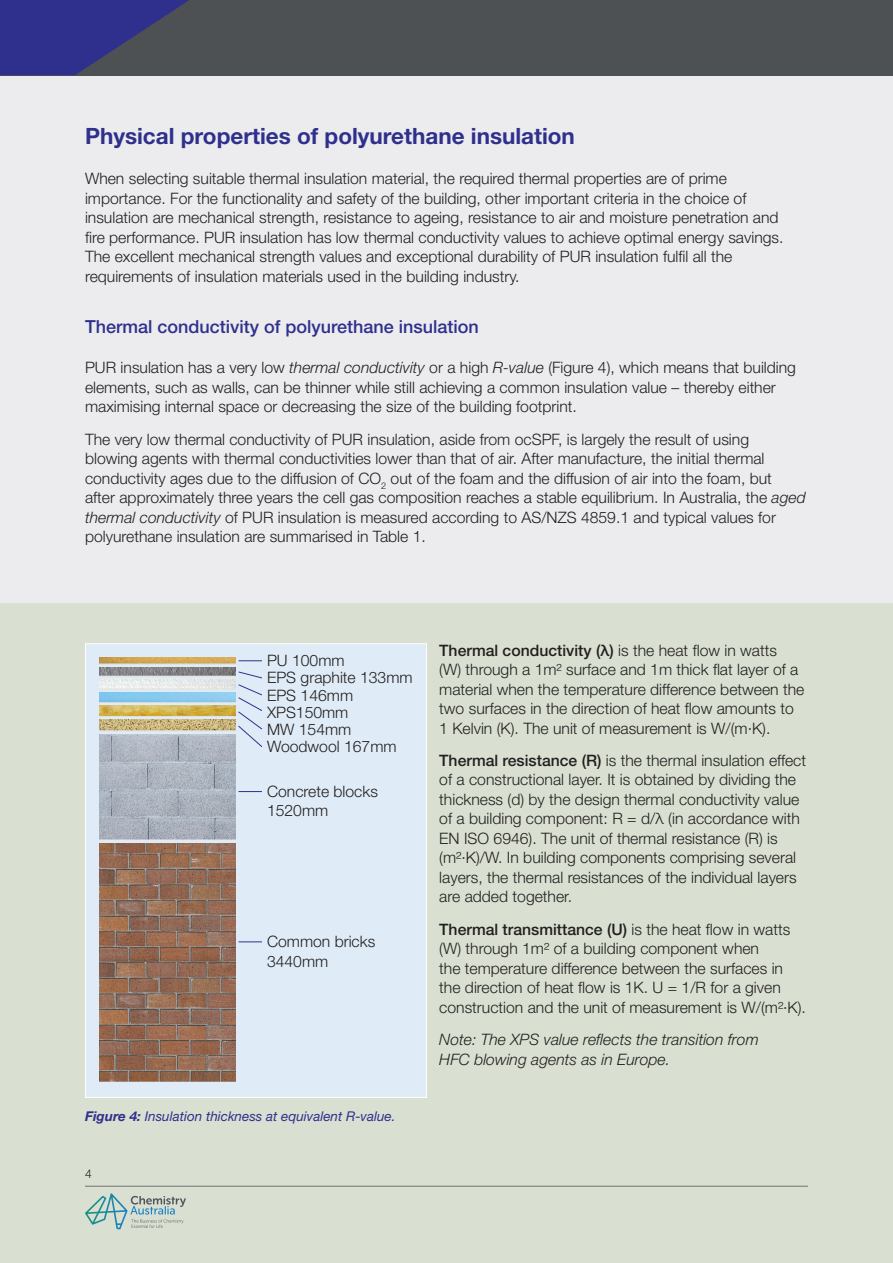
<style>
.page{position:relative;width:893px;height:1263px;background:#ececee}
.page>*{position:absolute;margin:0;border:0;box-sizing:border-box;transform-origin:0 0}
.t1{font:700 22.5px "Helvetica Neue LT Std";color:#2f308d}
.t2{font:500 18px "Helvetica Neue LT Std";color:#2f308d}
.t3{font:300 15.75px/19.5px "Helvetica Neue LT Std";color:#231f20}
.t4{font:italic 300 15.75px/19.5px "Helvetica Neue LT Std";color:#231f20}
.t5{font:italic 13.5px "Helvetica Neue LT Std";color:#2f308d}
.t6{font:300 12px "Helvetica Neue LT Std";color:#231f20}
.s1{font-style:italic}
.s2{font-weight:700}
.s3{font-weight:500}
.s4{font-family:"Neue Haas Unica W1 G";font-weight:500}
.s5{font-family:"Neue Haas Unica W1 G"}
</style>
<div class="page">
<div style="left:0;top:603px;width:893px;height:660px;background:#d9e0d1"></div>
<svg style="left:85px;top:1193px;width:101px;height:36px"></svg>
<hr style="left:85px;top:1186px;width:723px;height:1px;background:#6f7272">
<div style="left:0;top:0;width:893px;height:75px;background:#4d5153"></div>
<svg style="left:0;top:0;width:189px;height:75px"></svg>
<div style="left:85px;top:644px;width:342px;height:453px;background:#dfecf7"></div>
<hr style="left:85px;top:643px;width:342px;height:1px;background:#fff">
<hr style="left:85px;top:644px;width:1px;height:453px;background:#fff">
<hr style="left:426px;top:644px;width:1px;height:453px;background:#fff">
<hr style="left:85px;top:1097px;width:342px;height:1px;background:#fff">
<img style="left:99px;top:657px;width:137px;height:7px">
<img style="left:99px;top:667px;width:137px;height:9px">
<img style="left:99px;top:680px;width:137px;height:9px">
<img style="left:99px;top:706px;width:137px;height:10px">
<img style="left:99px;top:720px;width:137px;height:11px">
<img style="left:99px;top:734px;width:137px;height:105px">
<img style="left:99px;top:843px;width:137px;height:238px">
<svg style="left:239px;top:660px;width:23px;height:1px"></svg>
<svg style="left:239px;top:791px;width:23px;height:1px"></svg>
<svg style="left:239px;top:941px;width:23px;height:1px"></svg>
<svg style="left:238px;top:671px;width:25px;height:76px"></svg>
<h1 class="t1" style="left:85px;top:122px;width:491px">Physical properties of polyurethane insulation</h1>
<p class="t3" style="left:85px;top:169px;width:700px">When selecting suitable thermal insulation material, the required thermal properties are of prime importance. For the functionality and safety of the building, other important criteria in the choice of insulation are mechanical strength, resistance to ageing, resistance to air and moisture penetration and fire performance. PUR insulation has low thermal conductivity values to achieve optimal energy savings.<br>The excellent mechanical strength values and exceptional durability of PUR insulation fulfil all the requirements of insulation materials used in the building industry.</p>
<p class="t2" style="left:85px;top:316px;width:395px">Thermal conductivity of polyurethane insulation</p>
<p class="t3" style="left:85px;top:358px;width:712px">PUR insulation has a very low <span class="s1">thermal conductivity</span> or a high <span class="s1">R-value</span> (Figure 4), which means that building elements, such as walls, can be thinner while still achieving a common insulation value – thereby either maximising internal space or decreasing the size of the building footprint.</p>
<p class="t3" style="left:85px;top:429px;width:722px">The very low thermal conductivity of PUR insulation, aside from ocSPF, is largely the result of using<br>blowing agents with thermal conductivities lower than that of air. After manufacture, the initial thermal conductivity ages due to the diffusion of CO<sub>2</sub> out of the foam and the diffusion of air into the foam, but after approximately three years the cell gas composition reaches a stable equilibrium. In Australia, the <span class="s1">aged thermal conductivity</span> of PUR insulation is measured according to AS/NZS 4859.1 and typical values for polyurethane insulation are summarised in Table 1.</p>
<p class="t3" style="left:267px;top:652px;width:147px;line-height:17.1px">PU 100mm<br>EPS graphite 133mm<br>EPS 146mm<br>XPS150mm<br>MW 154mm<br>Woodwool 167mm</p>
<p class="t3" style="left:267px;top:781px;width:112px">Concrete blocks<br>1520mm</p>
<p class="t3" style="left:267px;top:931px;width:110px">Common bricks<br>3440mm</p>
<p class="t5" style="left:85px;top:1108px;width:312px"><span class="s2">Figure 4:</span> Insulation thickness at equivalent R-value.</p>
<p class="t6" style="left:85px;top:1166px;width:8px">4</p>
<p class="t3" style="left:439px;top:640px;width:367px"><span class="s3">Thermal conductivity (</span><span class="s4">λ</span><span class="s3">)</span> is the heat flow in watts<br>(W) through a 1m² surface and 1m thick flat layer of a material when the temperature difference between the two surfaces in the direction of heat flow amounts to 1 Kelvin (K). The unit of measurement is W/(m·K).</p>
<p class="t3" style="left:439px;top:750px;width:368px"><span class="s3">Thermal resistance (R)</span> is the thermal insulation effect of a constructional layer. It is obtained by dividing the thickness (d) by the design thermal conductivity value of a building component: R = d/<span class="s5">λ</span> (in accordance with EN ISO 6946). The unit of thermal resistance (R) is (m²·K)/W. In building components comprising several layers, the thermal resistances of the individual layers are added together.</p>
<p class="t3" style="left:439px;top:919px;width:368px"><span class="s3">Thermal transmittance (U)</span> is the heat flow in watts (W) through 1m² of a building component when<br>the temperature difference between the surfaces in the direction of heat flow is 1K. U = 1/R for a given construction and the unit of measurement is W/(m²·K).</p>
<p class="t4" style="left:439px;top:1029px;width:321px">Note: The XPS value reflects the transition from<br>HFC blowing agents as in Europe.</p>
</div>
